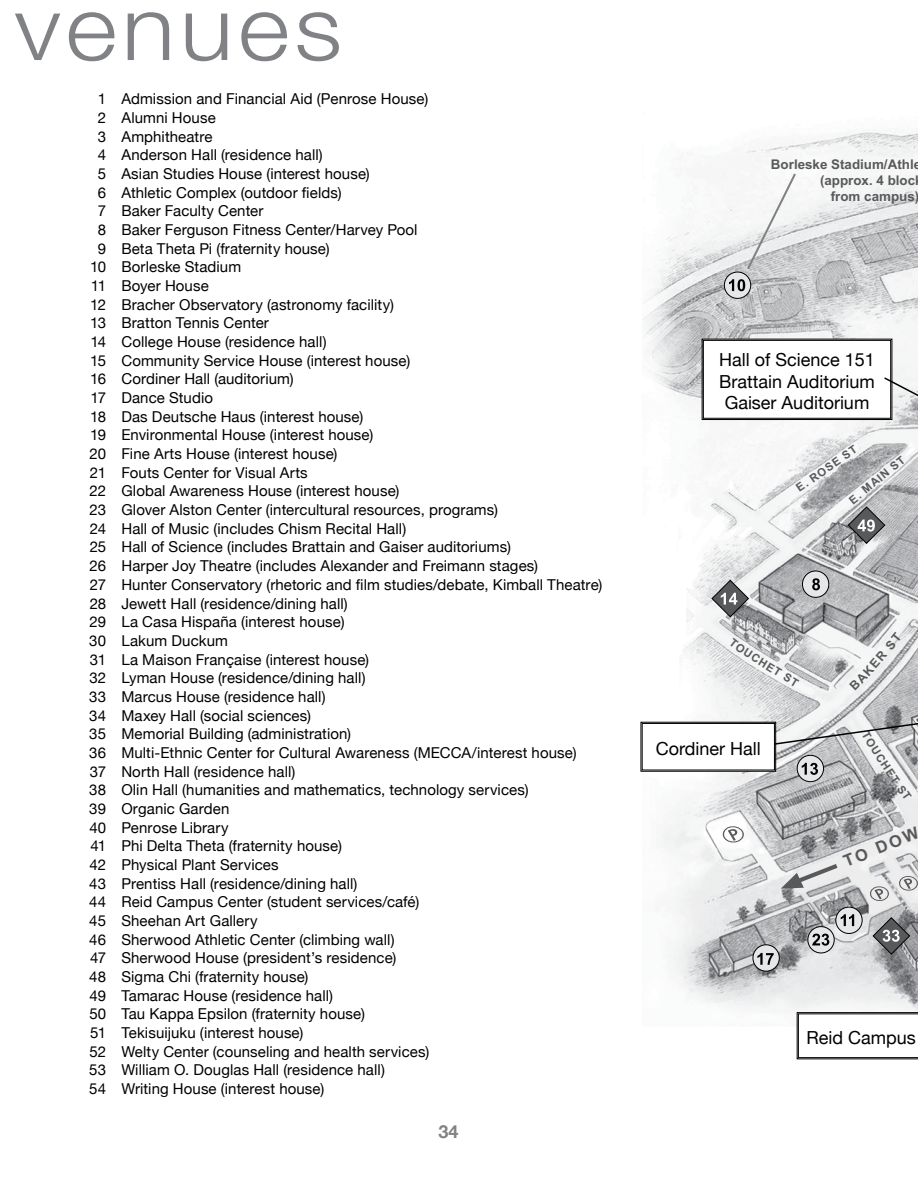
<style>
.page{position:relative;width:918px;height:1188px;background:#fff}
.page>*{position:absolute;margin:0;border:0;box-sizing:border-box;transform-origin:0 0}
.t1{font:300 90px "Helvetica Neue";letter-spacing:.05em;color:#808285;scale:1.1 1}
.t2{font:18px/21.6px "Helvetica Neue";color:#000;text-align:center}
.t3{font:700 18px "Helvetica Neue";color:#808285}
.t4{font:700 16.5px "Arial";color:#58595b}
.t5{font:15px "Helvetica Neue";letter-spacing:.005em;color:#000}
.t6{font:700 13.35px "Arial";color:#58595b}
.t7{font:700 11.25px "Arial";color:#58595b}
</style>
<div class="page">
<img style="left:640px;top:130px;width:278px;height:930px">
<svg style="left:898px;top:875px;width:20px;height:17px"></svg>
<svg style="left:869px;top:885px;width:21px;height:17px"></svg>
<svg style="left:721px;top:825px;width:24px;height:19px"></svg>
<svg style="left:781px;top:861px;width:61px;height:28px;background:#c3c4c5"></svg>
<svg style="left:724px;top:272px;width:27px;height:26px"></svg>
<div style="left:724px;top:272px;width:27px;height:27px;border:1px solid #000;border-radius:50%"></div>
<div style="left:802px;top:571px;width:27px;height:26px;background:#e6e7e8;border-radius:50%"></div>
<div style="left:802px;top:571px;width:27px;height:27px;border:1px solid #000;border-radius:50%"></div>
<div style="left:753px;top:945px;width:26px;height:26px;background:#e6e7e8;border-radius:50%"></div>
<div style="left:753px;top:944px;width:27px;height:28px;border:1px solid #000;border-radius:50%"></div>
<svg style="left:808px;top:927px;width:26px;height:26px"></svg>
<div style="left:807px;top:926px;width:28px;height:27px;border:1px solid #000;border-radius:50%"></div>
<svg style="left:836px;top:907px;width:26px;height:26px"></svg>
<div style="left:835px;top:907px;width:28px;height:27px;border:1px solid #000;border-radius:50%"></div>
<svg style="left:711px;top:579px;width:38px;height:39px"></svg>
<svg style="left:841px;top:914px;width:13px;height:12px"></svg>
<svg style="left:729px;top:279px;width:16px;height:12px"></svg>
<svg style="left:812px;top:578px;width:8px;height:12px"></svg>
<svg style="left:757px;top:953px;width:17px;height:12px"></svg>
<svg style="left:812px;top:934px;width:17px;height:12px"></svg>
<svg style="left:872px;top:917px;width:39px;height:38px"></svg>
<svg style="left:847px;top:506px;width:39px;height:38px"></svg>
<svg style="left:745px;top:171px;width:173px;height:100px"></svg>
<svg style="left:797px;top:1012px;width:121px;height:47px"></svg>
<svg style="left:702px;top:339px;width:216px;height:148px"></svg>
<svg style="left:729px;top:638px;width:70px;height:49px"></svg>
<svg style="left:849px;top:632px;width:53px;height:59px"></svg>
<svg style="left:641px;top:710px;width:277px;height:91px"></svg>
<h1 class="t1" style="left:15px;top:-27px;width:299px">venues</h1>
<p class="t5" style="left:98px;top:90px;width:332px">1 Admission and Financial Aid (Penrose House)</p>
<p class="t5" style="left:98px;top:109px;width:119px">2 Alumni House</p>
<p class="t5" style="left:98px;top:127px;width:116px">3 Amphitheatre</p>
<p class="t5" style="left:98px;top:146px;width:226px">4 Anderson Hall (residence hall)</p>
<p class="t5" style="left:98px;top:165px;width:274px">5 Asian Studies House (interest house)</p>
<p class="t5" style="left:98px;top:183px;width:245px">6 Athletic Complex (outdoor fields)</p>
<p class="t5" style="left:98px;top:202px;width:167px">7 Baker Faculty Center</p>
<p class="t5" style="left:98px;top:221px;width:321px">8 Baker Ferguson Fitness Center/Harvey Pool</p>
<p class="t5" style="left:98px;top:239px;width:233px">9 Beta Theta Pi (fraternity house)</p>
<p class="t5" style="left:90px;top:258px;width:153px">10 Borleske Stadium</p>
<p class="t5" style="left:91px;top:277px;width:119px">11 Boyer House</p>
<p class="t5" style="left:90px;top:295px;width:305px">12 Bracher Observatory (astronomy facility)</p>
<p class="t5" style="left:90px;top:314px;width:180px">13 Bratton Tennis Center</p>
<p class="t5" style="left:90px;top:333px;width:238px">14 College House (residence hall)</p>
<p class="t5" style="left:90px;top:351px;width:322px">15 Community Service House (interest house)</p>
<p class="t5" style="left:90px;top:370px;width:205px">16 Cordiner Hall (auditorium)</p>
<p class="t5" style="left:91px;top:389px;width:124px">17 Dance Studio</p>
<p class="t5" style="left:90px;top:407px;width:275px">18 Das Deutsche Haus (interest house)</p>
<p class="t5" style="left:90px;top:426px;width:285px">19 Environmental House (interest house)</p>
<p class="t5" style="left:90px;top:445px;width:249px">20 Fine Arts House (interest house)</p>
<p class="t5" style="left:90px;top:464px;width:219px">21 Fouts Center for Visual Arts</p>
<p class="t5" style="left:89px;top:482px;width:312px">22 Global Awareness House (interest house)</p>
<p class="t5" style="left:90px;top:501px;width:410px">23 Glover Alston Center (intercultural resources, programs)</p>
<p class="t5" style="left:90px;top:520px;width:318px">24 Hall of Music (includes Chism Recital Hall)</p>
<p class="t5" style="left:90px;top:538px;width:423px">25 Hall of Science (includes Brattain and Gaiser auditoriums)</p>
<p class="t5" style="left:90px;top:557px;width:450px">26 Harper Joy Theatre (includes Alexander and Freimann stages)</p>
<p class="t5" style="left:90px;top:576px;width:514px">27 Hunter Conservatory (rhetoric and film studies/debate, Kimball Theatre)</p>
<p class="t5" style="left:90px;top:594px;width:260px">28 Jewett Hall (residence/dining hall)</p>
<p class="t5" style="left:89px;top:613px;width:257px">29 La Casa Hispaña (interest house)</p>
<p class="t5" style="left:89px;top:632px;width:140px">30 Lakum Duckum</p>
<p class="t5" style="left:90px;top:650px;width:281px">31 La Maison Française (interest house)</p>
<p class="t5" style="left:89px;top:669px;width:278px">32 Lyman House (residence/dining hall)</p>
<p class="t5" style="left:89px;top:688px;width:238px">33 Marcus House (residence hall)</p>
<p class="t5" style="left:89px;top:706px;width:223px">34 Maxey Hall (social sciences)</p>
<p class="t5" style="left:89px;top:725px;width:263px">35 Memorial Building (administration)</p>
<p class="t5" style="left:89px;top:744px;width:489px">36 Multi-Ethnic Center for Cultural Awareness (MECCA/interest house)</p>
<p class="t5" style="left:90px;top:762px;width:207px">37 North Hall (residence hall)</p>
<p class="t5" style="left:89px;top:781px;width:441px">38 Olin Hall (humanities and mathematics, technology services)</p>
<p class="t5" style="left:89px;top:800px;width:142px">39 Organic Garden</p>
<p class="t5" style="left:89px;top:818px;width:141px">40 Penrose Library</p>
<p class="t5" style="left:90px;top:837px;width:253px">41 Phi Delta Theta (fraternity house)</p>
<p class="t5" style="left:90px;top:856px;width:191px">42 Physical Plant Services</p>
<p class="t5" style="left:89px;top:874px;width:270px">43 Prentiss Hall (residence/dining hall)</p>
<p class="t5" style="left:89px;top:893px;width:332px">44 Reid Campus Center (student services/café)</p>
<p class="t5" style="left:89px;top:912px;width:170px">45 Sheehan Art Gallery</p>
<p class="t5" style="left:89px;top:930px;width:307px">46 Sherwood Athletic Center (climbing wall)</p>
<p class="t5" style="left:90px;top:949px;width:308px">47 Sherwood House (president’s residence)</p>
<p class="t5" style="left:89px;top:968px;width:221px">48 Sigma Chi (fraternity house)</p>
<p class="t5" style="left:89px;top:986px;width:245px">49 Tamarac House (residence hall)</p>
<p class="t5" style="left:89px;top:1005px;width:277px">50 Tau Kappa Epsilon (fraternity house)</p>
<p class="t5" style="left:90px;top:1024px;width:215px">51 Tekisuijuku (interest house)</p>
<p class="t5" style="left:90px;top:1042px;width:341px">52 Welty Center (counseling and health services)</p>
<p class="t5" style="left:89px;top:1061px;width:297px">53 William O. Douglas Hall (residence hall)</p>
<p class="t5" style="left:89px;top:1080px;width:237px">54 Writing House (interest house)</p>
<p class="t3" style="left:438px;top:1120px;width:22px">34</p>
<p class="t6" style="left:771px;top:155px;width:152px">Borleske Stadium/Athle</p>
<p class="t6" style="left:820px;top:171px;width:97px">(approx. 4 bloc</p>
<p class="t6" style="left:831px;top:187px;width:90px">from campus)</p>
<p class="t2" style="left:719px;top:349px;width:157px">Hall of Science 151<br>Brattain Auditorium<br>Gaiser Auditorium</p>
<p class="t7" style="left:793px;top:483px;width:73px;rotate:-35deg">E. ROSE ST</p>
<p class="t7" style="left:846px;top:496px;width:70px;rotate:-39deg">E. MAIN ST</p>
<p class="t2" style="left:656px;top:738px;width:106px">Cordiner Hall</p>
<p class="t4" style="left:840px;top:852px;width:81px;rotate:-22deg">TO DOW</p>
<p class="t2" style="left:807px;top:1027px;width:111px">Reid Campus</p>
</div>
